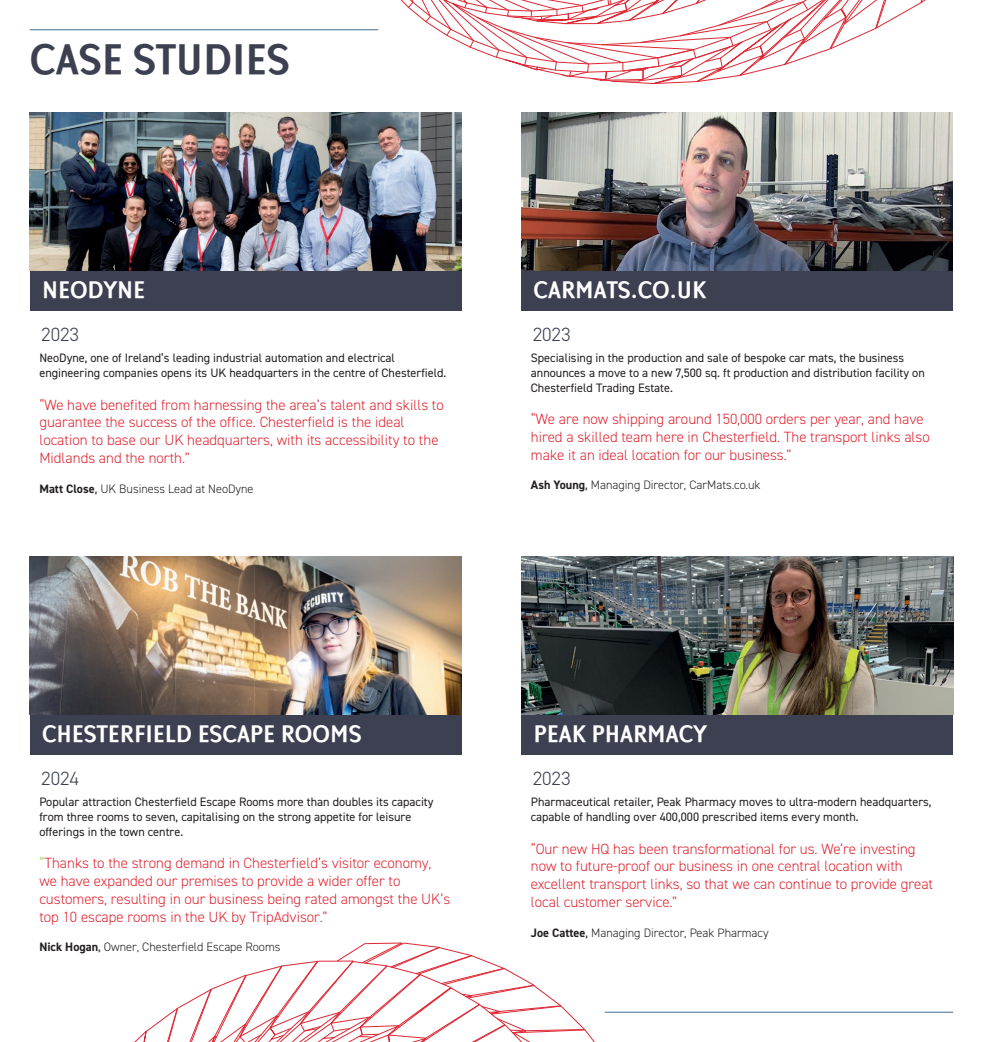
<style>
.page{position:relative;width:983px;height:1042px;background:#fff}
.page>*{position:absolute;margin:0;border:0;box-sizing:border-box;transform-origin:0 0}
.t1{font:800 43.75px "Kiamat Doomsday";color:#3d4051}
.t2{font:800 24.5px "Kiamat Doomsday";color:#fff}
.t3{font:300 19.25px "DIN2014";color:#3d4051}
.t4{font:300 14.88px/17.8px "DIN2014";color:#de2733}
.t5{font:12.25px/14.7px "DIN2014";color:#231f20}
.t6{font:300 12.25px "DIN2014";color:#231f20}
.s1{font-weight:700}
.s2{font-weight:400}
.s3{color:#94ca4e}
</style>
<div class="page">
<div style="left:30px;top:271px;width:431px;height:40px;background:#3d4051"></div>
<img style="left:30px;top:112px;width:431px;height:159px">
<hr style="left:30px;top:29px;width:348px;height:1px;background:#406c93">
<svg style="left:359px;top:0;width:567px;height:85px"></svg>
<svg style="left:134px;top:942px;width:471px;height:100px"></svg>
<hr style="left:604px;top:1012px;width:348px;height:1px;background:#406c93">
<div style="left:30px;top:715px;width:431px;height:39px;background:#3d4051"></div>
<div style="left:521px;top:271px;width:431px;height:40px;background:#3d4051"></div>
<div style="left:521px;top:715px;width:431px;height:39px;background:#3d4051"></div>
<img style="left:30px;top:556px;width:431px;height:159px">
<img style="left:521px;top:112px;width:431px;height:159px">
<img style="left:521px;top:556px;width:431px;height:159px">
<h1 class="t1" style="left:30px;top:35px;width:261px">CASE STUDIES</h1>
<h2 class="t2" style="left:42px;top:276px;width:104px">NEODYNE</h2>
<p class="t3" style="left:41px;top:323px;width:39px">2023</p>
<p class="t5" style="left:39px;top:350px;width:408px">NeoDyne, one of Ireland’s leading industrial automation and electrical engineering companies opens its UK headquarters in the centre of Chesterfield.</p>
<p class="t4" style="left:39px;top:395px;width:406px">“We have benefited from harnessing the area’s talent and skills to guarantee the success of the office. Chesterfield is the ideal location to base our UK headquarters, with its accessibility to the Midlands and the north.”</p>
<p class="t6" style="left:39px;top:481px;width:215px"><span class="s1">Matt Close</span><span class="s2">,</span> UK Business Lead at NeoDyne</p>
<h2 class="t2" style="left:533px;top:276px;width:174px">CARMATS.CO.UK</h2>
<p class="t3" style="left:532px;top:323px;width:39px">2023</p>
<p class="t5" style="left:530px;top:350px;width:395px">Specialising in the production and sale of bespoke car mats, the business announces a move to a new 7,500 sq. ft production and distribution facility on<br>Chesterfield Trading Estate.</p>
<p class="t4" style="left:530px;top:410px;width:400px">“We are now shipping around 150,000 orders per year, and have hired a skilled team here in Chesterfield. The transport links also make it an ideal location for our business.”</p>
<p class="t6" style="left:530px;top:478px;width:231px"><span class="s1">Ash Young</span><span class="s2">,</span> Managing Director, CarMats.co.uk</p>
<h2 class="t2" style="left:42px;top:720px;width:321px">CHESTERFIELD ESCAPE ROOMS</h2>
<p class="t3" style="left:41px;top:767px;width:39px">2024</p>
<p class="t5" style="left:39px;top:794px;width:395px">Popular attraction Chesterfield Escape Rooms more than doubles its capacity from three rooms to seven, capitalising on the strong appetite for leisure offerings in the town centre.</p>
<p class="t4" style="left:39px;top:854px;width:412px"><span class="s3">“</span>Thanks to the strong demand in Chesterfield’s visitor economy, we have expanded our premises to provide a wider offer to customers, resulting in our business being rated amongst the UK’s top 10 escape rooms in the UK by TripAdvisor.”</p>
<p class="t6" style="left:39px;top:939px;width:242px"><span class="s1">Nick Hogan</span><span class="s2">,</span> Owner, Chesterfield Escape Rooms</p>
<h2 class="t2" style="left:533px;top:720px;width:175px">PEAK PHARMACY</h2>
<p class="t3" style="left:532px;top:767px;width:39px">2023</p>
<p class="t5" style="left:530px;top:794px;width:402px">Pharmaceutical retailer, Peak Pharmacy moves to ultra-modern headquarters, capable of handling over 400,000 prescribed items every month.</p>
<p class="t4" style="left:530px;top:839px;width:403px">“Our new HQ has been transformational for us. We’re investing now to future-proof our business in one central location with excellent transport links, so that we can continue to provide great local customer service.”</p>
<p class="t6" style="left:530px;top:925px;width:239px"><span class="s1">Joe Cattee</span><span class="s2">,</span> Managing Director, Peak Pharmacy</p>
</div>
